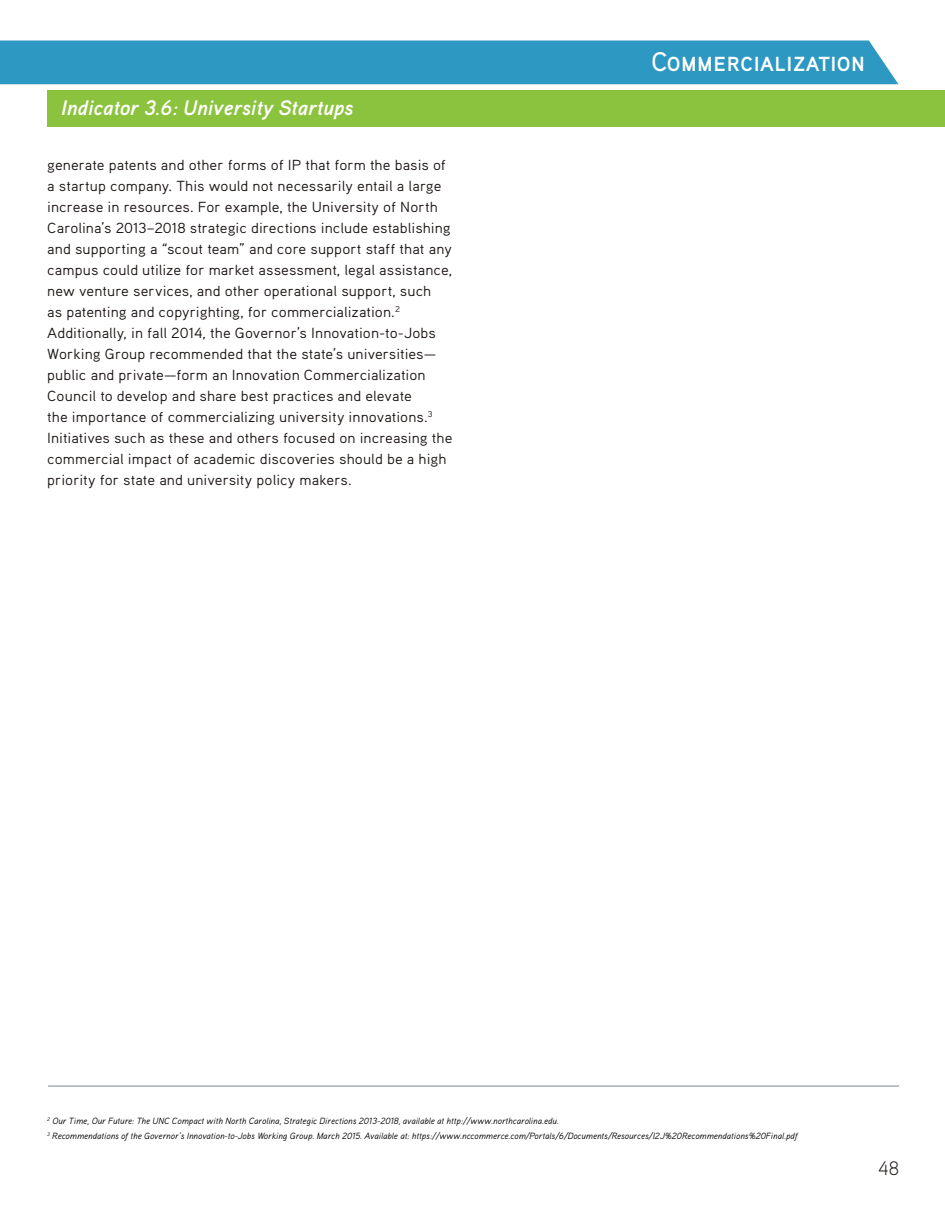
<style>
.page{position:relative;width:945px;height:1215px;background:#fff}
.page>*{position:absolute;margin:0;border:0;box-sizing:border-box;transform-origin:0 0}
.Chapter_Heading{font:27px "Aaux Pro OT Medium SC";color:#fff}
.Indicators{font:italic 700 21px "Aaux Pro OT";color:#fff}
.t1{font:300 19.5px "Aaux Pro OT";color:#1b1513}
.Body{font:14.55px/21px "Aaux Pro OT";letter-spacing:.005em;color:#1b1513;scale:1.05 1}
.Notes{font:italic 9px "Aaux Pro OT";color:#000}
</style>
<div class="page">
<hr style="left:48px;top:1086px;width:851px;height:1px;background:#788592">
<div style="left:47px;top:90px;width:898px;height:37px;background:#8cc33e"></div>
<div style="left:0;top:40px;width:898px;height:44px;background:#2d98c1"></div>
<p class="Indicators" style="left:61px;top:94px;width:294px">Indicator 3.6: University Startups</p>
<p class="Body" style="left:47px;top:154px;width:388px">generate patents and other forms of IP that form the basis of a startup company. This would not necessarily entail a large increase in resources. For example, the University of North Carolina’s 2013–2018 strategic directions include establishing and supporting a “scout team” and core support staff that any campus could utilize for market assessment, legal assistance, new venture services, and other operational support, such<br>as patenting and copyrighting, for commercialization.<sup>2<br></sup>Additionally, in fall 2014, the Governor’s Innovation-to-Jobs Working Group recommended that the state’s universities— public and private—form an Innovation Commercialization Council to develop and share best practices and elevate<br>the importance of commercializing university innovations.<sup>3<br></sup>Initiatives such as these and others focused on increasing the commercial impact of academic discoveries should be a high priority for state and university policy makers.</p>
<p class="Chapter_Heading" style="left:652px;top:44px;width:215px">Commercialization</p>
<p class="Notes" style="left:47px;top:1115px;width:513px"><sup>2</sup> Our Time, Our Future: The UNC Compact with North Carolina, Strategic Directions 2013-2018, available at http://www.northcarolina.edu.</p>
<p class="Notes" style="left:47px;top:1130px;width:752px"><sup>3</sup> Recommendations of the Governor’s Innovation-to-Jobs Working Group. March 2015. Available at: https://www.nccommerce.com/Portals/6/Documents/Resources/I2J%20Recommendations%20Final.pdf</p>
<h3 class="t1" style="left:878px;top:1156px;width:22px">48</h3>
</div>
